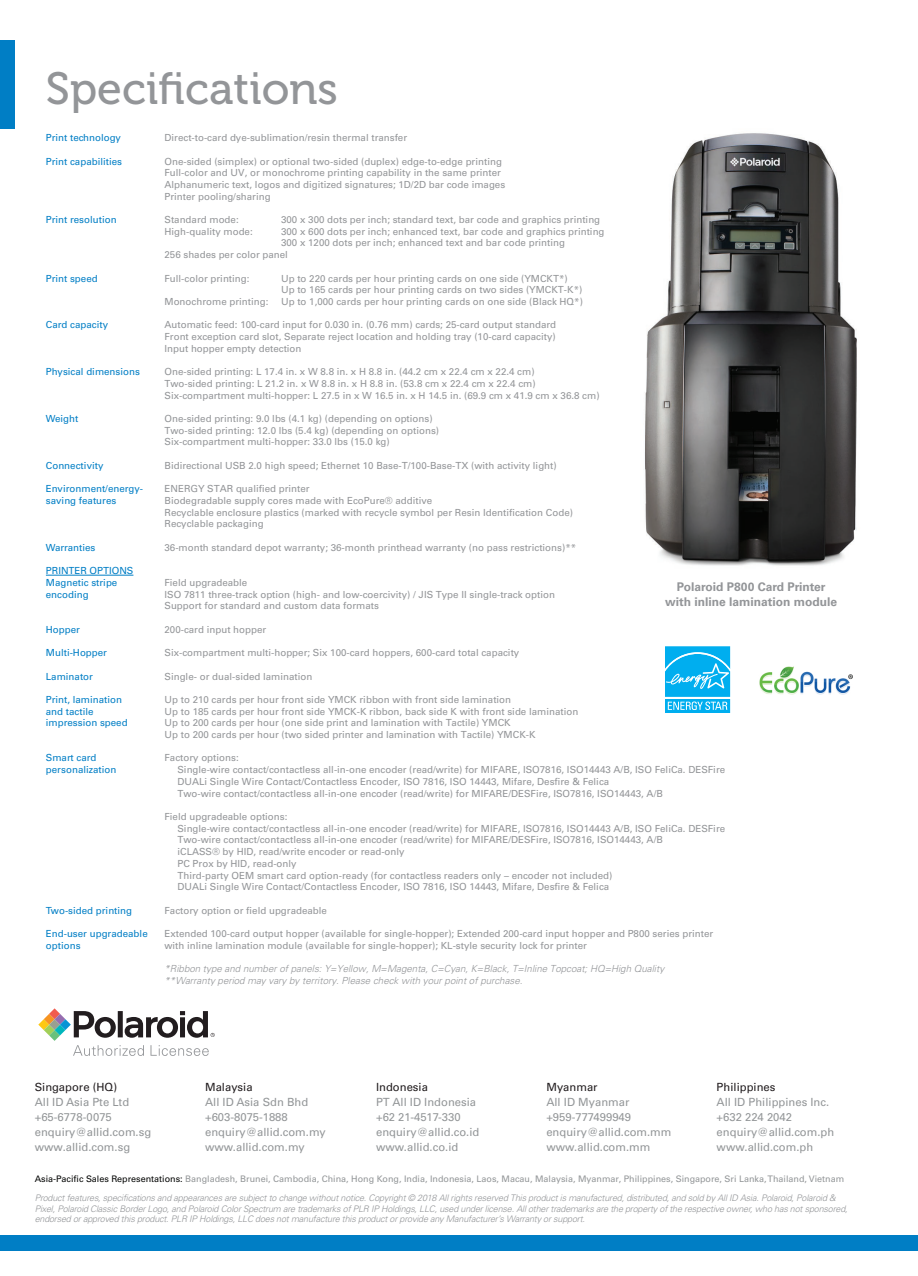
<style>
.page{position:relative;width:918px;height:1276px;background:#fff}
.page>*{position:absolute;margin:0;border:0;box-sizing:border-box;transform-origin:0 0}
.t1{font:45px "Museo 500";color:#939598}
.t2{font:700 12px/14.4px "Univers LT Std";color:#939598;text-align:center}
.t3{font:11.25px/15px "Univers LT Std";color:#939698}
.t4{font:11.25px "Univers LT Std";color:#221d1f}
.t5{font:9.75px/11.7px "Univers LT Std";color:#939598}
.t6{font:9.75px/11.7px "Univers LT Std";color:#007ec5}
.t7{font:italic 300 9.75px/11.7px "Univers";color:#939598}
.t8{font:italic 300 9px/10.8px "Univers";letter-spacing:-.02em;color:#939598}
.t9{font:9px "Univers LT Std";color:#939698}
.s1{color:#040504}
</style>
<div class="page">
<hr style="left:46px;top:575px;width:87px;height:1px;background:#007ec5">
<svg style="left:38px;top:1008px;width:177px;height:48px"></svg>
<div style="left:0;top:40px;width:15px;height:89px;background:#007ec5"></div>
<div style="left:0;top:1235px;width:918px;height:16px;background:#007ec5"></div>
<img style="left:644px;top:133px;width:213px;height:433px">
<img style="left:759px;top:666px;width:94px;height:29px">
<svg style="left:665px;top:646px;width:66px;height:67px;background:#30bdf1"></svg>
<h1 class="t1" style="left:46px;top:63px;width:294px">Specifications</h1>
<p class="t5" style="left:165px;top:132px;width:244px">Direct-to-card dye-sublimation/resin thermal transfer</p>
<p class="t5" style="left:165px;top:155px;width:342px">One-sided (simplex) or optional two-sided (duplex) edge-to-edge printing Full-color and UV, or monochrome printing capability in the same printer Alphanumeric text, logos and digitized signatures; 1D/2D bar code images Printer pooling/sharing</p>
<p class="t5" style="left:165px;top:214px;width:76px">Standard mode:</p>
<p class="t5" style="left:281px;top:214px;width:321px">300 x 300 dots per inch; standard text, bar code and graphics printing</p>
<p class="t5" style="left:165px;top:225px;width:90px">High-quality mode:</p>
<p class="t5" style="left:281px;top:225px;width:325px">300 x 600 dots per inch; enhanced text, bar code and graphics printing</p>
<p class="t5" style="left:281px;top:237px;width:285px">300 x 1200 dots per inch; enhanced text and bar code printing</p>
<p class="t5" style="left:165px;top:249px;width:125px">256 shades per color panel</p>
<p class="t5" style="left:165px;top:272px;width:87px">Full-color printing:</p>
<p class="t5" style="left:281px;top:272px;width:303px">Up to 220 cards per hour printing cards on one side (YMCKT*)<br>Up to 165 cards per hour printing cards on two sides (YMCKT-K*)</p>
<p class="t5" style="left:165px;top:296px;width:105px">Monochrome printing:</p>
<p class="t5" style="left:281px;top:296px;width:303px">Up to 1,000 cards per hour printing cards on one side (Black HQ*)</p>
<p class="t5" style="left:165px;top:319px;width:393px;text-align:justify">Automatic feed: 100-card input for 0.030 in. (0.76 mm) cards; 25-card output standard Front exception card slot, Separate reject location and holding tray (10-card capacity)<br>Input hopper empty detection</p>
<p class="t5" style="left:165px;top:366px;width:437px">One-sided printing: L 17.4 in. x W 8.8 in. x H 8.8 in. (44.2 cm x 22.4 cm x 22.4 cm)<br>Two-sided printing: L 21.2 in. x W 8.8 in. x H 8.8 in. (53.8 cm x 22.4 cm x 22.4 cm)<br>Six-compartment multi-hopper: L 27.5 in x W 16.5 in. x H 14.5 in. (69.9 cm x 41.9 cm x 36.8 cm)</p>
<p class="t5" style="left:165px;top:413px;width:276px">One-sided printing: 9.0 lbs (4.1 kg) (depending on options)<br>Two-sided printing: 12.0 lbs (5.4 kg) (depending on options)<br>Six-compartment multi-hopper: 33.0 lbs (15.0 kg)</p>
<p class="t5" style="left:165px;top:459px;width:394px">Bidirectional USB 2.0 high speed; Ethernet 10 Base-T/100-Base-TX (with activity light)</p>
<p class="t5" style="left:165px;top:483px;width:410px">ENERGY STAR qualified printer<br>Biodegradable supply cores made with EcoPure® additive<br>Recyclable enclosure plastics (marked with recycle symbol per Resin Identification Code)<br>Recyclable packaging</p>
<p class="t5" style="left:165px;top:541px;width:413px">36-month standard depot warranty; 36-month printhead warranty (no pass restrictions)**</p>
<p class="t5" style="left:165px;top:576px;width:392px">Field upgradeable<br>ISO 7811 three-track option (high- and low-coercivity) / JIS Type II single-track option<br>Support for standard and custom data formats</p>
<p class="t5" style="left:165px;top:623px;width:103px">200-card input hopper</p>
<p class="t5" style="left:165px;top:647px;width:356px">Six-compartment multi-hopper; Six 100-card hoppers, 600-card total capacity</p>
<p class="t5" style="left:165px;top:670px;width:149px">Single- or dual-sided lamination</p>
<p class="t5" style="left:165px;top:693px;width:415px">Up to 210 cards per hour front side YMCK ribbon with front side lamination<br>Up to 185 cards per hour front side YMCK-K ribbon, back side K with front side lamination Up to 200 cards per hour (one side print and lamination with Tactile) YMCK<br>Up to 200 cards per hour (two sided printer and lamination with Tactile) YMCK-K</p>
<p class="t5" style="left:177px;top:752px;width:549px;text-indent:-13px">Factory options:<br>Single-wire contact/contactless all-in-one encoder (read/write) for MIFARE, ISO7816, ISO14443 A/B, ISO FeliCa. DESFire DUALi Single Wire Contact/Contactless Encoder, ISO 7816, ISO 14443, Mifare, Desfire &amp; Felica<br>Two-wire contact/contactless all-in-one encoder (read/write) for MIFARE/DESFire, ISO7816, ISO14443, A/B</p>
<p class="t5" style="left:177px;top:810px;width:549px;text-indent:-13px">Field upgradeable options:<br>Single-wire contact/contactless all-in-one encoder (read/write) for MIFARE, ISO7816, ISO14443 A/B, ISO FeliCa. DESFire Two-wire contact/contactless all-in-one encoder (read/write) for MIFARE/DESFire, ISO7816, ISO14443, A/B<br>iCLASS® by HID, read/write encoder or read-only<br>PC Prox by HID, read-only<br>Third-party OEM smart card option-ready (for contactless readers only – encoder not included)<br>DUALi Single Wire Contact/Contactless Encoder, ISO 7816, ISO 14443, Mifare, Desfire &amp; Felica</p>
<p class="t5" style="left:165px;top:904px;width:164px">Factory option or field upgradeable</p>
<p class="t5" style="left:165px;top:927px;width:550px">Extended 100-card output hopper (available for single-hopper); Extended 200-card input hopper and P800 series printer with inline lamination module (available for single-hopper); KL-style security lock for printer</p>
<p class="t7" style="left:165px;top:962px;width:501px">*Ribbon type and number of panels: Y=Yellow, M=Magenta, C=Cyan, K=Black, T=Inline Topcoat; HQ=High Quality **Warranty period may vary by territory. Please check with your point of purchase.</p>
<p class="t6" style="left:46px;top:132px;width:77px">Print technology</p>
<p class="t6" style="left:46px;top:155px;width:78px">Print capabilities</p>
<p class="t6" style="left:46px;top:214px;width:72px">Print resolution</p>
<p class="t6" style="left:46px;top:272px;width:53px">Print speed</p>
<p class="t6" style="left:46px;top:319px;width:64px">Card capacity</p>
<p class="t6" style="left:46px;top:366px;width:96px">Physical dimensions</p>
<p class="t6" style="left:46px;top:413px;width:34px">Weight</p>
<p class="t6" style="left:46px;top:459px;width:59px">Connectivity</p>
<p class="t6" style="left:46px;top:483px;width:99px">Environment/energy&shy;saving features</p>
<p class="t6" style="left:46px;top:541px;width:51px">Warranties</p>
<p class="t6" style="left:46px;top:565px;width:89px">PRINTER OPTIONS<br>Magnetic stripe encoding</p>
<p class="t6" style="left:46px;top:623px;width:36px">Hopper</p>
<p class="t6" style="left:46px;top:647px;width:63px">Multi-Hopper</p>
<p class="t6" style="left:46px;top:670px;width:49px">Laminator</p>
<p class="t6" style="left:46px;top:693px;width:83px">Print, lamination and tactile impression speed</p>
<p class="t6" style="left:46px;top:752px;width:72px">Smart card personalization</p>
<p class="t2" style="left:665px;top:580px;width:174px">Polaroid P800 Card Printer with inline lamination module</p>
<p class="t6" style="left:46px;top:904px;width:88px">Two-sided printing</p>
<p class="t6" style="left:46px;top:927px;width:103px">End-user upgradeable options</p>
<p class="t4" style="left:35px;top:1080px;width:84px">Singapore (HQ)</p>
<p class="t3" style="left:35px;top:1095px;width:118px">All ID Asia Pte Ltd +65-6778-0075 enquiry@allid.com.sg www.allid.com.sg</p>
<p class="t9" style="left:35px;top:1173px;width:811px"><span class="s1">Asia-Pacific Sales Representations:</span> Bangladesh, Brunei, Cambodia, China, Hong Kong, India, Indonesia, Laos, Macau, Malaysia, Myanmar, Philippines, Singapore, Sri Lanka, Thailand, Vietnam</p>
<p class="t4" style="left:717px;top:1080px;width:60px">Philippines</p>
<p class="t3" style="left:717px;top:1095px;width:119px">All ID Philippines Inc. +632 224 2042 enquiry@allid.com.ph www.allid.com.ph</p>
<p class="t4" style="left:546px;top:1080px;width:53px">Myanmar</p>
<p class="t3" style="left:546px;top:1095px;width:127px">All ID Myanmar +959-777499949 enquiry@allid.com.mm www.allid.com.mm</p>
<p class="t4" style="left:376px;top:1080px;width:53px">Indonesia</p>
<p class="t3" style="left:376px;top:1095px;width:105px">PT All ID Indonesia +62 21-4517-330 enquiry@allid.co.id www.allid.co.id</p>
<p class="t4" style="left:205px;top:1080px;width:49px">Malaysia</p>
<p class="t3" style="left:205px;top:1095px;width:122px">All ID Asia Sdn Bhd +603-8075-1888 enquiry@allid.com.my www.allid.com.my</p>
<p class="t8" style="left:35px;top:1192px;width:814px">Product features, specifications and appearances are subject to change without notice. Copyright © 2018 All rights reserved This product is manufactured, distributed, and sold by All ID Asia. Polaroid, Polaroid &amp;<br>Pixel, Polaroid Classic Border Logo, and Polaroid Color Spectrum are trademarks of PLR IP Holdings, LLC, used under license. All other trademarks are the property of the respective owner, who has not sponsored, endorsed or approved this product. PLR IP Holdings, LLC does not manufacture this product or provide any Manufacturer’s Warranty or support.</p>
</div>
